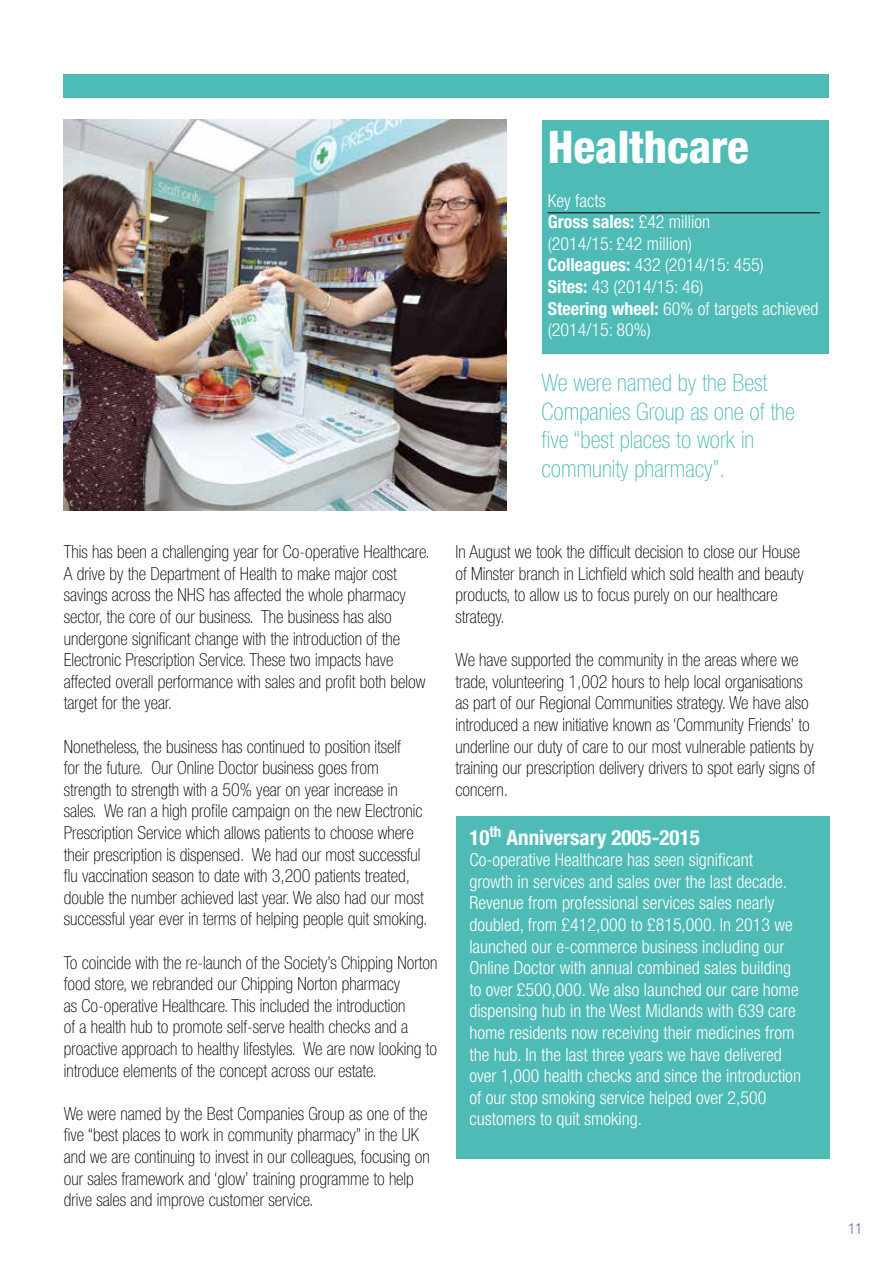
<style>
.page{position:relative;width:893px;height:1263px;background:#fff}
.page>*{position:absolute;margin:0;border:0;box-sizing:border-box;transform-origin:0 0}
.t1{font:800 condensed 45px "Helvetica Neue";color:#fff}
.t2{font:100 condensed 24px/28.5px "Helvetica Neue";color:#4fbbb6}
.t3{font:700 condensed 21px "Helvetica Neue";color:#fff}
.t4{font:100 condensed 18px/21.6px "Helvetica Neue";color:#000}
.t5{font:300 condensed 18px/21.6px "Helvetica Neue";color:#fff}
.t6{font:100 condensed 15px "Helvetica Neue";color:#0b2b75}
.s1{font-weight:700}
</style>
<div class="page">
<div style="left:542px;top:120px;width:287px;height:233px;background:#4fbbb6"></div>
<div style="left:64px;top:74px;width:765px;height:24px;background:#4fbbb6"></div>
<img style="left:64px;top:119px;width:442px;height:391px">
<hr style="left:548px;top:213px;width:272px;height:1px;background:#000">
<div style="left:456px;top:816px;width:373px;height:342px;background:#4fbbb6"></div>
<h1 class="t1" style="left:548px;top:120px;width:203px">Healthcare</h1>
<p class="t5" style="left:548px;top:189px;width:272px">Key facts<br><span class="s1">Gross sales:</span> £42 million<br>(2014/15: £42 million)<br><span class="s1">Colleagues:</span> 432 (2014/15: 455)<br><span class="s1">Sites:</span> 43 (2014/15: 46)<br><span class="s1">Steering wheel:</span> 60% of targets achieved (2014/15: 80%)</p>
<h2 class="t2" style="left:542px;top:368px;width:255px">We were named by the Best<br>Companies Group as one of the five “best places to work in community pharmacy”.</h2>
<p class="t4" style="left:64px;top:541px;width:367px">This has been a challenging year for Co-operative Healthcare.<br>A drive by the Department of Health to make major cost savings across the NHS has affected the whole pharmacy sector, the core of our business. The business has also undergone significant change with the introduction of the Electronic Prescription Service. These two impacts have affected overall performance with sales and profit both below target for the year.</p>
<p class="t4" style="left:64px;top:735px;width:365px">Nonetheless, the business has continued to position itself<br>for the future. Our Online Doctor business goes from strength to strength with a 50% year on year increase in sales. We ran a high profile campaign on the new Electronic Prescription Service which allows patients to choose where their prescription is dispensed. We had our most successful flu vaccination season to date with 3,200 patients treated, double the number achieved last year. We also had our most successful year ever in terms of helping people quit smoking.</p>
<p class="t4" style="left:64px;top:951px;width:375px">To coincide with the re-launch of the Society’s Chipping Norton food store, we rebranded our Chipping Norton pharmacy<br>as Co-operative Healthcare. This included the introduction<br>of a health hub to promote self-serve health checks and a proactive approach to healthy lifestyles. We are now looking to introduce elements of the concept across our estate.</p>
<p class="t4" style="left:64px;top:1102px;width:368px">We were named by the Best Companies Group as one of the five “best places to work in community pharmacy” in the UK and we are continuing to invest in our colleagues, focusing on our sales framework and ‘glow’ training programme to help drive sales and improve customer service.</p>
<p class="t4" style="left:455px;top:541px;width:350px">In August we took the difficult decision to close our House of Minster branch in Lichfield which sold health and beauty products, to allow us to focus purely on our healthcare strategy.</p>
<p class="t4" style="left:455px;top:649px;width:361px">We have supported the community in the areas where we trade, volunteering 1,002 hours to help local organisations as part of our Regional Communities strategy. We have also introduced a new initiative known as ‘Community Friends’ to underline our duty of care to our most vulnerable patients by training our prescription delivery drivers to spot early signs of concern.</p>
<p class="t3" style="left:469px;top:824px;width:232px">10<sup>th</sup> Anniversary 2005-2015</p>
<p class="t5" style="left:469px;top:849px;width:333px">Co-operative Healthcare has seen significant growth in services and sales over the last decade.<br>Revenue from professional services sales nearly doubled, from £412,000 to £815,000. ln 2013 we launched our e-commerce business including our Online Doctor with annual combined sales building to over £500,000. We also launched our care home dispensing hub in the West Midlands with 639 care home residents now receiving their medicines from the hub. In the last three years we have delivered over 1,000 health checks and since the introduction of our stop smoking service helped over 2,500 customers to quit smoking.</p>
<p class="t6" style="left:848px;top:1220px;width:16px">11</p>
</div>
